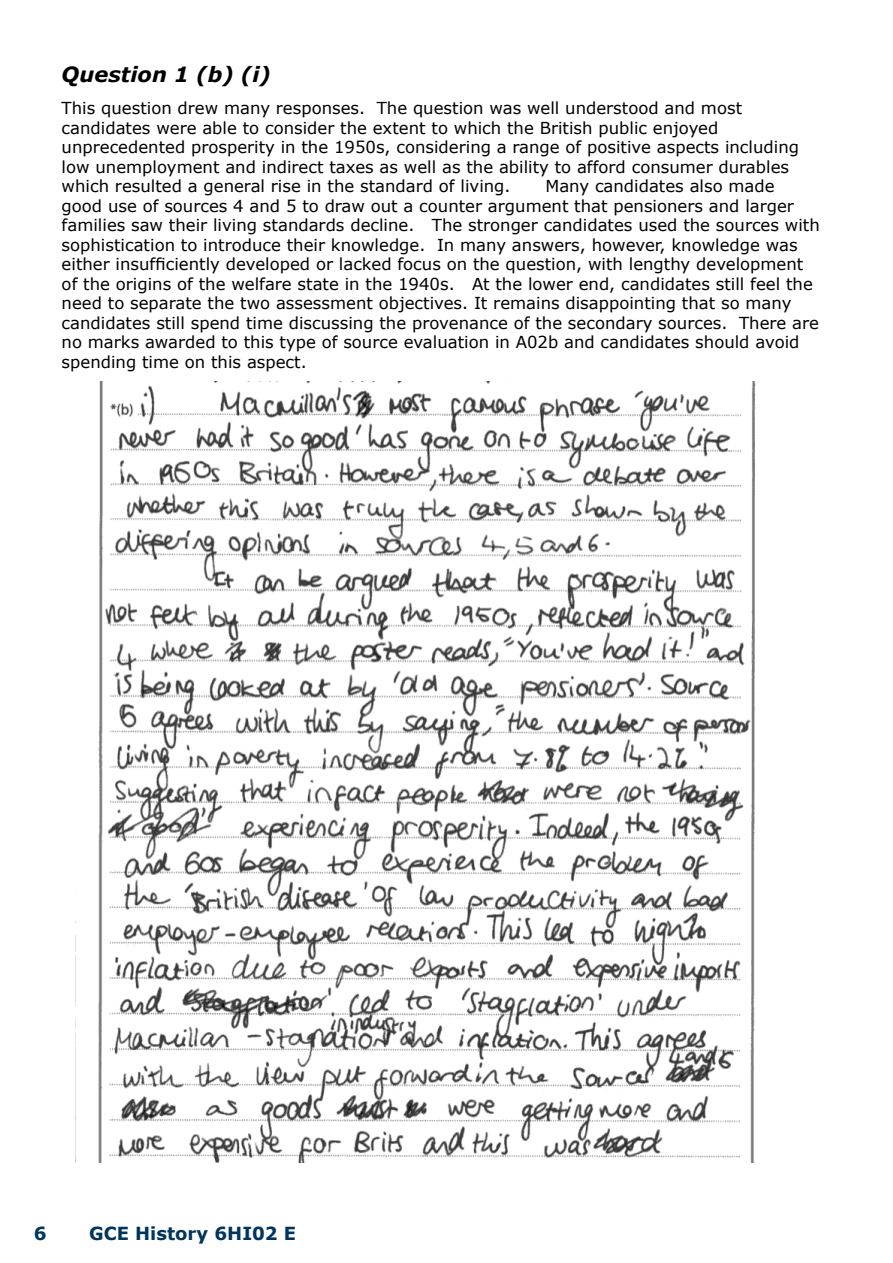
<style>
.page{position:relative;width:893px;height:1263px;background:#fff}
.page>*{position:absolute;margin:0;border:0;box-sizing:border-box;transform-origin:0 0}
.t1{font:italic 700 21px "Verdana";color:#000}
.t2{font:700 18px "Verdana";color:#00355f}
.t3{font:16.5px/19.5px "Verdana";color:#000}
</style>
<div class="page">
<img style="left:75px;top:381px;width:681px;height:781px">
<p class="t1" style="left:62px;top:61px;width:211px">Question 1 (b) (i)</p>
<p class="t3" style="left:62px;top:98px;width:739px">This question drew many responses. The question was well understood and most candidates were able to consider the extent to which the British public enjoyed unprecedented prosperity in the 1950s, considering a range of positive aspects including low unemployment and indirect taxes as well as the ability to afford consumer durables which resulted a general rise in the standard of living.</p>
<p class="t3" style="left:62px;top:176px;width:760px;text-indent:484px">Many candidates also made<br>good use of sources 4 and 5 to draw out a counter argument that pensioners and larger families saw their living standards decline. The stronger candidates used the sources with sophistication to introduce their knowledge. In many answers, however, knowledge was either insufficiently developed or lacked focus on the question, with lengthy development of the origins of the welfare state in the 1940s. At the lower end, candidates still feel the need to separate the two assessment objectives. It remains disappointing that so many candidates still spend time discussing the provenance of the secondary sources. There are no marks awarded to this type of source evaluation in A02b and candidates should avoid spending time on this aspect.</p>
<p class="t2" style="left:34px;top:1222px;width:14px">6</p>
<p class="t2" style="left:89px;top:1222px;width:209px">GCE History 6HI02 E</p>
</div>
